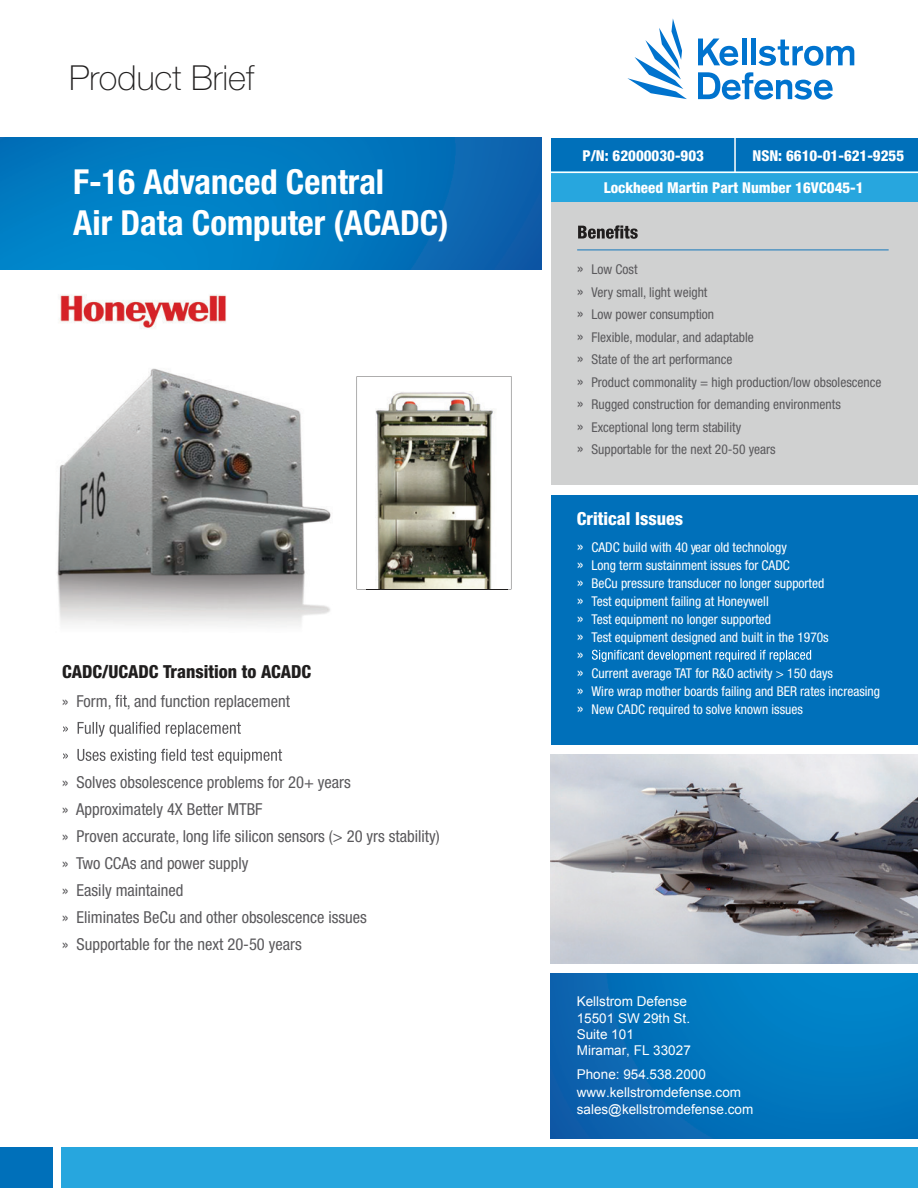
<style>
.page{position:relative;width:918px;height:1188px;background:#fff}
.page>*{position:absolute;margin:0;border:0;box-sizing:border-box;transform-origin:0 0}
.t1{font:700 condensed 34.5px/41.4px "Helvetica Neue LT Std";color:#fff}
.t2{font:100 34.5px "Helvetica Neue LT Std";color:#201e1e}
.t3{font:800 condensed 18px "Helvetica Neue LT Std";color:#201e1e}
.t4{font:800 condensed 18px "Helvetica Neue LT Std";color:#fff}
.t5{font:condensed 16.5px/27px "Helvetica Neue LT Std";color:#5a595c}
.t6{font:condensed 16.5px "Helvetica Neue LT Std";color:#fff}
.t7{font:800 condensed 15px/32.2px "Helvetica Neue LT Std";color:#fff}
.t8{font:condensed 13.5px/18px "Helvetica Neue LT Std";color:#fff}
.t9{font:condensed 13.5px/22.5px "Helvetica Neue LT Std";color:#5a595c}
.t10{font:13.5px/16.2px "Arial";color:#fff}
.s1{font-size:16.5px}
</style>
<div class="page">
<div style="left:0;top:1148px;width:52px;height:40px;background:#0070ba"></div>
<div style="left:62px;top:1148px;width:856px;height:40px;background:#27a6de"></div>
<img style="left:550px;top:973px;width:368px;height:165px">
<img style="left:0;top:137px;width:541px;height:133px">
<svg style="left:627px;top:18px;width:60px;height:81px"></svg>
<svg style="left:698px;top:39px;width:40px;height:27px"></svg>
<hr style="left:742px;top:39px;width:4px;height:26px;background:#0073ce">
<div style="left:751px;top:39px;width:5px;height:26px;background:#0073ce"></div>
<svg style="left:758px;top:40px;width:96px;height:26px"></svg>
<svg style="left:698px;top:72px;width:135px;height:28px"></svg>
<div style="left:735px;top:138px;width:183px;height:34px;background:#0070ba"></div>
<div style="left:551px;top:138px;width:184px;height:34px;background:#0070ba"></div>
<svg style="left:357px;top:376px;width:154px;height:1px"></svg>
<div style="left:551px;top:201px;width:367px;height:283px;background:#d0d1d1"></div>
<div style="left:551px;top:496px;width:367px;height:249px;background:#0070ba"></div>
<div style="left:551px;top:171px;width:367px;height:31px;background:#27a6de"></div>
<svg style="left:578px;top:225px;width:60px;height:14px"></svg>
<hr style="left:577px;top:250px;width:312px;height:1px;background:#1476bb">
<svg style="left:592px;top:650px;width:219px;height:12px"></svg>
<hr style="left:548px;top:172px;width:370px;height:1px;background:#fff">
<img style="left:550px;top:755px;width:368px;height:209px">
<img style="left:59px;top:294px;width:167px;height:35px">
<img style="left:57px;top:368px;width:274px;height:259px">
<img style="left:366px;top:391px;width:141px;height:199px">
<hr style="left:734px;top:137px;width:2px;height:35px;background:#fff">
<svg style="left:115px;top:695px;width:12px;height:12px"></svg>
<svg style="left:63px;top:722px;width:178px;height:15px"></svg>
<svg style="left:63px;top:749px;width:219px;height:15px"></svg>
<h1 class="t2" style="left:69px;top:58px;width:187px">Product Brief</h1>
<h1 class="t1" style="left:73px;top:161px;width:377px">F-16 Advanced Central<br>Air Data Computer (ACADC)</h1>
<h2 class="t3" style="left:62px;top:661px;width:250px">CADC/UCADC Transition to ACADC</h2>
<p class="t5" style="left:62px;top:687px;width:229px">» Form, , and function replacement</p>
<p class="t5" style="left:62px;top:768px;width:379px">» Solves obsolescence problems for 20+ years<br>» Approximately 4X Better MTBF<br>» Proven accurate, long life silicon sensors (&gt; 20 yrs stability) » Two CCAs and power supply<br>» Easily maintained<br>» Eliminates BeCu and other obsolescence issues<br>» Supportable for the next 20-50 years</p>
<p class="t7" style="left:604px;top:139px;width:261px;text-indent:-21px">P/N: 62000030-903<br>Lockheed Martin Part Number 16VC045-1</p>
<p class="t7" style="left:752px;top:139px;width:153px">NSN: 6610-01-621-9255</p>
<p class="t9" style="left:577px;top:258px;width:306px"><span class="s1">»</span> Low Cost<br><span class="s1">»</span> Very small, light weight<br><span class="s1">»</span> Low power consumption<br><span class="s1">»</span> Flexible, modular, and adaptable<br><span class="s1">»</span> State of the art performance<br><span class="s1">»</span> Product commonality = high production/low obsolescence <span class="s1">»</span> Rugged construction for demanding environments<br><span class="s1">»</span> Exceptional long term stability<br><span class="s1">»</span> Supportable for the next 20-50 years</p>
<h2 class="t4" style="left:577px;top:508px;width:108px">Critical Issues</h2>
<p class="t8" style="left:577px;top:538px;width:253px"><span class="s1">»</span> CADC build with 40 year old technology<br><span class="s1">»</span> Long term sustainment issues for CADC<br><span class="s1">»</span> BeCu pressure transducer no longer supported <span class="s1">»</span> Test equipment failing at Honeywell<br><span class="s1">»</span> Test equipment no longer supported<br><span class="s1">»</span> Test equipment designed and built in the 1970s</p>
<p class="t6" style="left:577px;top:644px;width:8px">»</p>
<p class="t8" style="left:577px;top:664px;width:304px"><span class="s1">»</span> Current average TAT for R&amp;O activity &gt; 150 days<br><span class="s1">»</span> Wire wrap mother boards failing and BER rates increasing <span class="s1">»</span> New CADC required to solve known issues</p>
<p class="t10" style="left:577px;top:994px;width:116px">Kellstrom Defense<br>15501 SW 29th St.<br>Suite 101<br>Miramar, FL 33027</p>
<p class="t10" style="left:577px;top:1066px;width:178px;line-height:17.5px">Phone: 954.538.2000 www.kellstromdefense.com sales@kellstromdefense.com</p>
</div>
